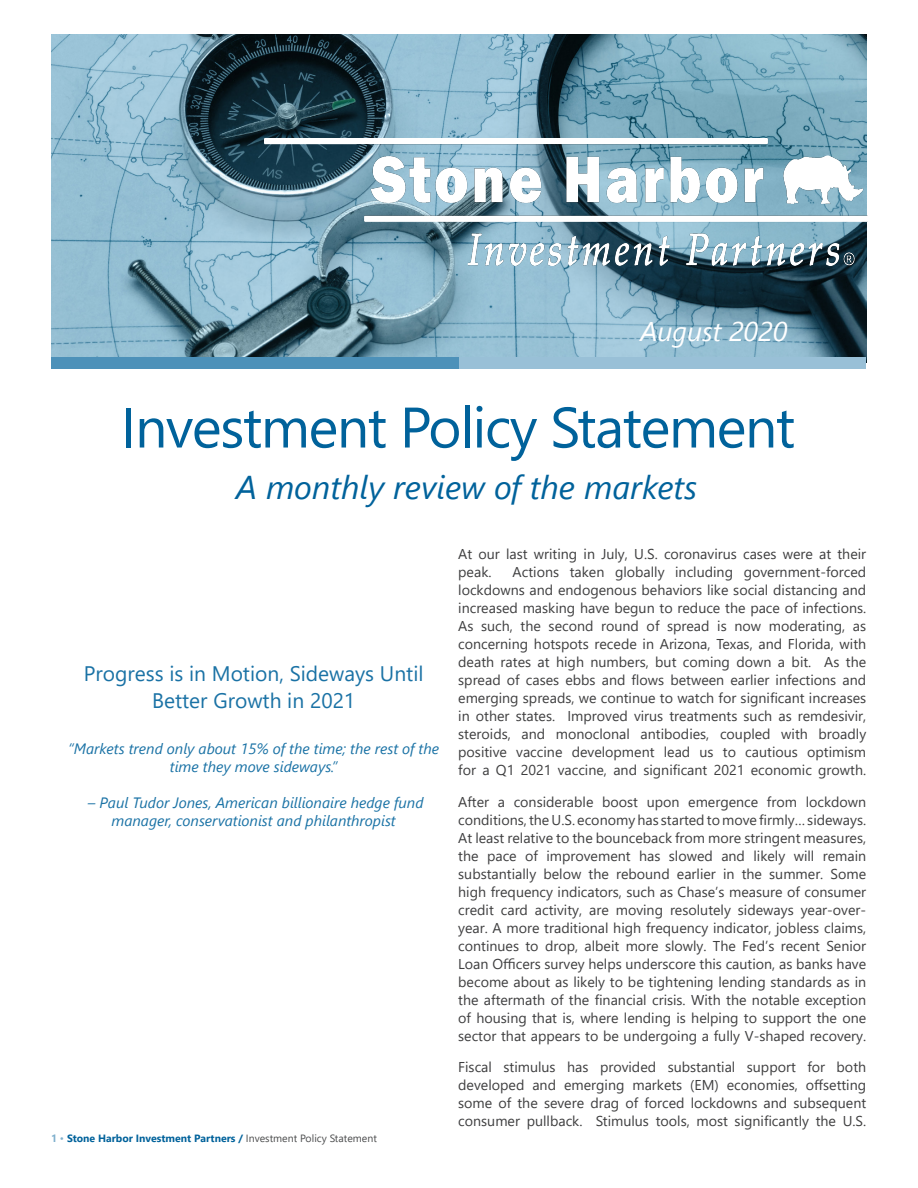
<style>
.page{position:relative;width:918px;height:1188px;background:#fff}
.page>*{position:absolute;margin:0;border:0;box-sizing:border-box;transform-origin:0 0}
.Statement_Header{font:57px "Segoe UI";letter-spacing:-.025em;color:#00629b}
.Body_Text_Header{font:italic 33px "Segoe UI";color:#00629b}
.Large_Header{font:italic 27px "Segoe UI";color:#fff}
.Mid_Header{font:21px/27px "Segoe UI";color:#1a72a5;text-align:center}
.Mid_Header-2{font:italic 15px/18px "Segoe UI";color:#1a72a5;text-align:center}
.Body_Text{font:14.25px/18px "Segoe UI";color:#3e3e3f;text-align:justify}
.t1{font:700 10.5px "Segoe UI";color:#00629b}
.s1{color:#80b0cd}
.s2{font-weight:400;color:#80b0cd}
.s3{font-weight:400;color:#4b4c4d}
</style>
<div class="page">
<img style="left:51px;top:34px;width:816px;height:329px">
<img style="left:265px;top:138px;width:602px;height:128px">
<div style="left:51px;top:357px;width:416px;height:12px;background:#4d91b9"></div>
<div style="left:460px;top:357px;width:406px;height:12px;background:#99c0d7"></div>
<p class="Large_Header" style="left:640px;top:306px;width:148px">August 2020</p>
<p class="Statement_Header" style="left:121px;top:374px;width:675px">Investment Policy Statement</p>
<p class="Body_Text_Header" style="left:236px;top:456px;width:463px">A monthly review of the markets</p>
<p class="Mid_Header" style="left:84px;top:658px;width:341px">Progress is in Motion, Sideways Until<br>Better Growth in 2021</p>
<p class="Mid_Header-2" style="left:68px;top:737px;width:372px">“Markets trend only about 15% of the time; the rest of the time they move sideways.”</p>
<p class="Mid_Header-2" style="left:88px;top:791px;width:337px">– Paul Tudor Jones, American billionaire hedge fund manager, conservationist and philanthropist</p>
<p class="t1" style="left:51px;top:1129px;width:327px"><span class="s1">1</span> <span class="s2">•</span> Stone Harbor Investment Partners / <span class="s3">Investment Policy Statement</span></p>
<p class="Body_Text" style="left:458px;top:544px;width:409px">At our last writing in July, U.S. coronavirus cases were at their peak.</p>
<p class="Body_Text" style="left:458px;top:562px;width:409px;text-indent:54px">Actions taken globally including government-forced lockdowns and endogenous behaviors like social distancing and increased masking have begun to reduce the pace of infections.<br>As such, the second round of spread is now moderating, as concerning hotspots recede in Arizona, Texas, and Florida, with death rates at high numbers, but coming down a bit. As the spread of cases ebbs and flows between earlier infections and emerging spreads, we continue to watch for significant increases in other states. Improved virus treatments such as remdesivir, steroids, and monoclonal antibodies, coupled with broadly positive vaccine development lead us to cautious optimism for a Q1 2021 vaccine, and significant 2021 economic growth.</p>
<p class="Body_Text" style="left:458px;top:791px;width:410px">After a considerable boost upon emergence from lockdown conditions, the U.S. economy has started to move firmly… sideways.<br>At least relative to the bounceback from more stringent measures, the pace of improvement has slowed and likely will remain substantially below the rebound earlier in the summer. Some high frequency indicators, such as Chase’s measure of consumer credit card activity, are moving resolutely sideways year-over&shy;year. A more traditional high frequency indicator, jobless claims, continues to drop, albeit more slowly. The Fed’s recent Senior Loan Officers survey helps underscore this caution, as banks have become about as likely to be tightening lending standards as in the aftermath of the financial crisis. With the notable exception of housing that is, where lending is helping to support the one sector that appears to be undergoing a fully V-shaped recovery.</p>
<p class="Body_Text" style="left:458px;top:1057px;width:409px">Fiscal stimulus has provided substantial support for both developed and emerging markets (EM) economies, offsetting some of the severe drag of forced lockdowns and subsequent consumer pullback. Stimulus tools, most significantly the U.S.</p>
</div>
